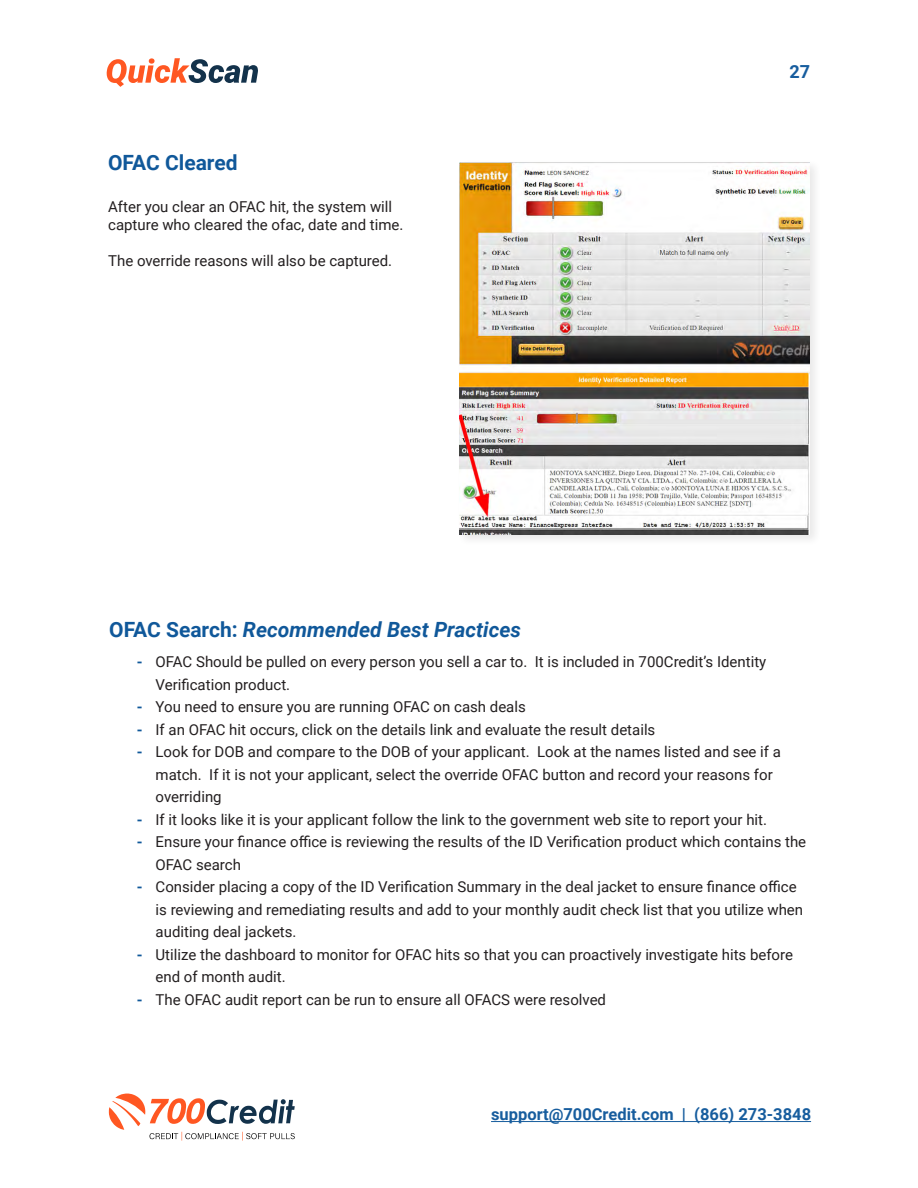
<style>
.page{position:relative;width:918px;height:1188px;background:#fff}
.page>*{position:absolute;margin:0;border:0;box-sizing:border-box;transform-origin:0 0}
.t1{font:italic 700 21px "Roboto";color:#10589a}
.t2{font:700 21px "Roboto";color:#10589a}
.t3{font:700 18px "Roboto";color:#175d9e}
.t4{font:700 16.5px "Roboto";color:#175d9e}
.t5{font:15px/22.5px "Roboto";color:#231f20}
.t6{font:700 15px "Roboto";color:#10589a}
.s1{font-style:normal}
</style>
<div class="page">
<svg style="left:107px;top:58px;width:151px;height:29px"></svg>
<hr style="left:491px;top:1121px;width:320px;height:1px;background:#175d9e">
<svg style="left:109px;top:1094px;width:186px;height:47px"></svg>
<div style="left:456px;top:159px;width:365px;height:388px;background:#231f20;opacity:.1"></div>
<img style="left:459px;top:162px;width:350px;height:372px">
<p class="t2" style="left:108px;top:147px;width:131px">OFAC Cleared</p>
<p class="t5" style="left:108px;top:197px;width:297px;line-height:18px">After you clear an OFAC hit, the system will capture who cleared the ofac, date and time.</p>
<p class="t5" style="left:108px;top:249px;width:286px">The override reasons will also be captured.</p>
<p class="t3" style="left:789px;top:59px;width:22px">27</p>
<p class="t1" style="left:109px;top:615px;width:413px"><span class="s1">OFAC Search:</span> Recommended Best Practices</p>
<p class="t5" style="left:156px;top:650px;width:612px">OFAC Should be pulled on every person you sell a car to. It is included in 700Credit’s Identity<br>Verification product.</p>
<p class="t5" style="left:156px;top:695px;width:372px">You need to ensure you are running OFAC on cash deals</p>
<p class="t5" style="left:156px;top:717px;width:501px">If an OFAC hit occurs, click on the details link and evaluate the result details</p>
<p class="t5" style="left:156px;top:740px;width:627px">Look for DOB and compare to the DOB of your applicant. Look at the names listed and see if a match. If it is not your applicant, select the override OFAC button and record your reasons for overriding</p>
<p class="t5" style="left:156px;top:807px;width:613px">If it looks like it is your applicant follow the link to the government web site to report your hit.</p>
<p class="t5" style="left:156px;top:830px;width:652px">Ensure your finance office is reviewing the results of the ID Verification product which contains the<br>OFAC search</p>
<p class="t5" style="left:156px;top:875px;width:649px">Consider placing a copy of the ID Verification Summary in the deal jacket to ensure finance office is reviewing and remediating results and add to your monthly audit check list that you utilize when auditing deal jackets.</p>
<p class="t5" style="left:156px;top:942px;width:639px">Utilize the dashboard to monitor for OFAC hits so that you can proactively investigate hits before end of month audit.</p>
<p class="t5" style="left:156px;top:987px;width:452px">The OFAC audit report can be run to ensure all OFACS were resolved</p>
<p class="t6" style="left:137px;top:651px;width:7px">-</p>
<p class="t6" style="left:137px;top:696px;width:7px">-</p>
<p class="t6" style="left:137px;top:719px;width:7px">-</p>
<p class="t6" style="left:137px;top:741px;width:7px">-</p>
<p class="t6" style="left:137px;top:809px;width:7px">-</p>
<p class="t6" style="left:137px;top:831px;width:7px">-</p>
<p class="t6" style="left:137px;top:876px;width:7px">-</p>
<p class="t6" style="left:137px;top:944px;width:7px">-</p>
<p class="t6" style="left:137px;top:989px;width:7px">-</p>
<p class="t4" style="left:491px;top:1103px;width:322px">support@700Credit.com | (866) 273-3848</p>
</div>
